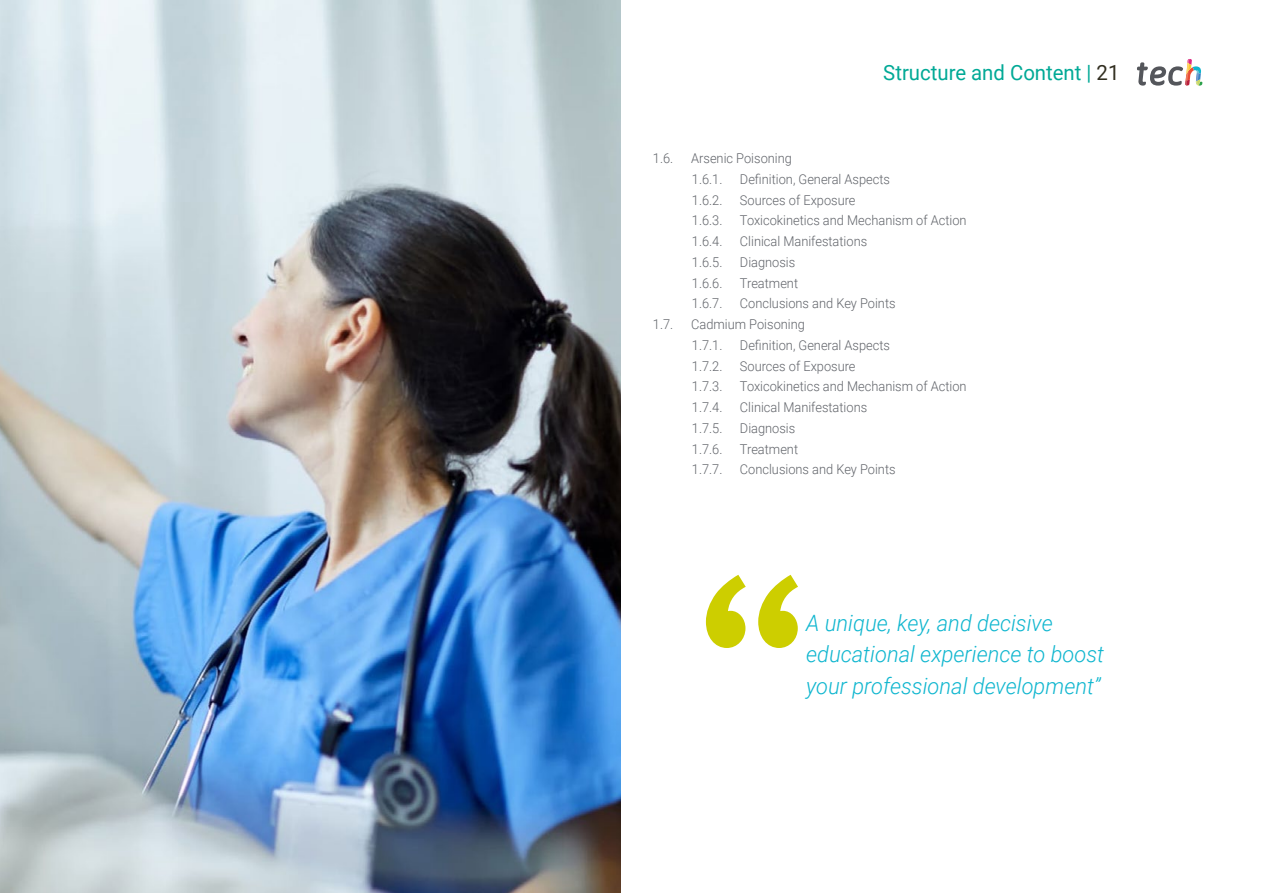
<style>
.page{position:relative;width:1263px;height:893px;background:#fff}
.page>*{position:absolute;margin:0;border:0;box-sizing:border-box;transform-origin:0 0}
.t1{font:italic 300 22.5px/31.5px "Roboto";color:#0fb6cf}
.t2{font:21px "Roboto";color:#00a996}
.t3{font:300 13.5px/20.7px "Roboto";color:#61646a;scale:.95 1}
.s1{color:#312e20}
</style>
<div class="page">
<img style="left:0;top:0;width:621px;height:893px">
<svg style="left:1137px;top:59px;width:65px;height:27px"></svg>
<svg style="left:706px;top:575px;width:92px;height:73px"></svg>
<h2 class="t2" style="left:883px;top:57px;width:238px">Structure and Content | <span class="s1">21</span></h2>
<p class="t3" style="left:653px;top:148px;width:23px">1.6.</p>
<p class="t3" style="left:691px;top:148px;width:107px">Arsenic Poisoning<br>1.6.1.</p>
<p class="t3" style="left:740px;top:168px;width:159px">Definition, General Aspects</p>
<p class="t3" style="left:692px;top:189px;width:34px">1.6.2.</p>
<p class="t3" style="left:740px;top:189px;width:123px">Sources of Exposure</p>
<p class="t3" style="left:692px;top:210px;width:34px">1.6.3.</p>
<p class="t3" style="left:740px;top:210px;width:240px">Toxicokinetics and Mechanism of Action</p>
<p class="t3" style="left:692px;top:231px;width:34px">1.6.4.</p>
<p class="t3" style="left:740px;top:231px;width:135px">Clinical Manifestations</p>
<p class="t3" style="left:692px;top:251px;width:34px">1.6.5.</p>
<p class="t3" style="left:740px;top:251px;width:60px">Diagnosis</p>
<p class="t3" style="left:692px;top:272px;width:34px">1.6.6.</p>
<p class="t3" style="left:740px;top:272px;width:63px">Treatment</p>
<p class="t3" style="left:692px;top:293px;width:34px">1.6.7.</p>
<p class="t3" style="left:740px;top:293px;width:165px">Conclusions and Key Points</p>
<p class="t3" style="left:653px;top:314px;width:23px">1.7.</p>
<p class="t3" style="left:691px;top:314px;width:121px">Cadmium Poisoning<br>1.7.1.</p>
<p class="t3" style="left:740px;top:334px;width:159px">Definition, General Aspects</p>
<p class="t3" style="left:692px;top:355px;width:34px">1.7.2.</p>
<p class="t3" style="left:740px;top:355px;width:123px">Sources of Exposure</p>
<p class="t3" style="left:692px;top:376px;width:34px">1.7.3.</p>
<p class="t3" style="left:740px;top:376px;width:240px">Toxicokinetics and Mechanism of Action</p>
<p class="t3" style="left:692px;top:397px;width:34px">1.7.4.</p>
<p class="t3" style="left:740px;top:397px;width:135px">Clinical Manifestations</p>
<p class="t3" style="left:692px;top:417px;width:34px">1.7.5.</p>
<p class="t3" style="left:740px;top:417px;width:60px">Diagnosis</p>
<p class="t3" style="left:692px;top:438px;width:34px">1.7.6.</p>
<p class="t3" style="left:740px;top:438px;width:63px">Treatment</p>
<p class="t3" style="left:692px;top:459px;width:34px">1.7.7.</p>
<p class="t3" style="left:740px;top:459px;width:165px">Conclusions and Key Points</p>
<h1 class="t1" style="left:806px;top:606px;width:299px">A unique, key, and decisive educational experience to boost your professional development”</h1>
</div>
